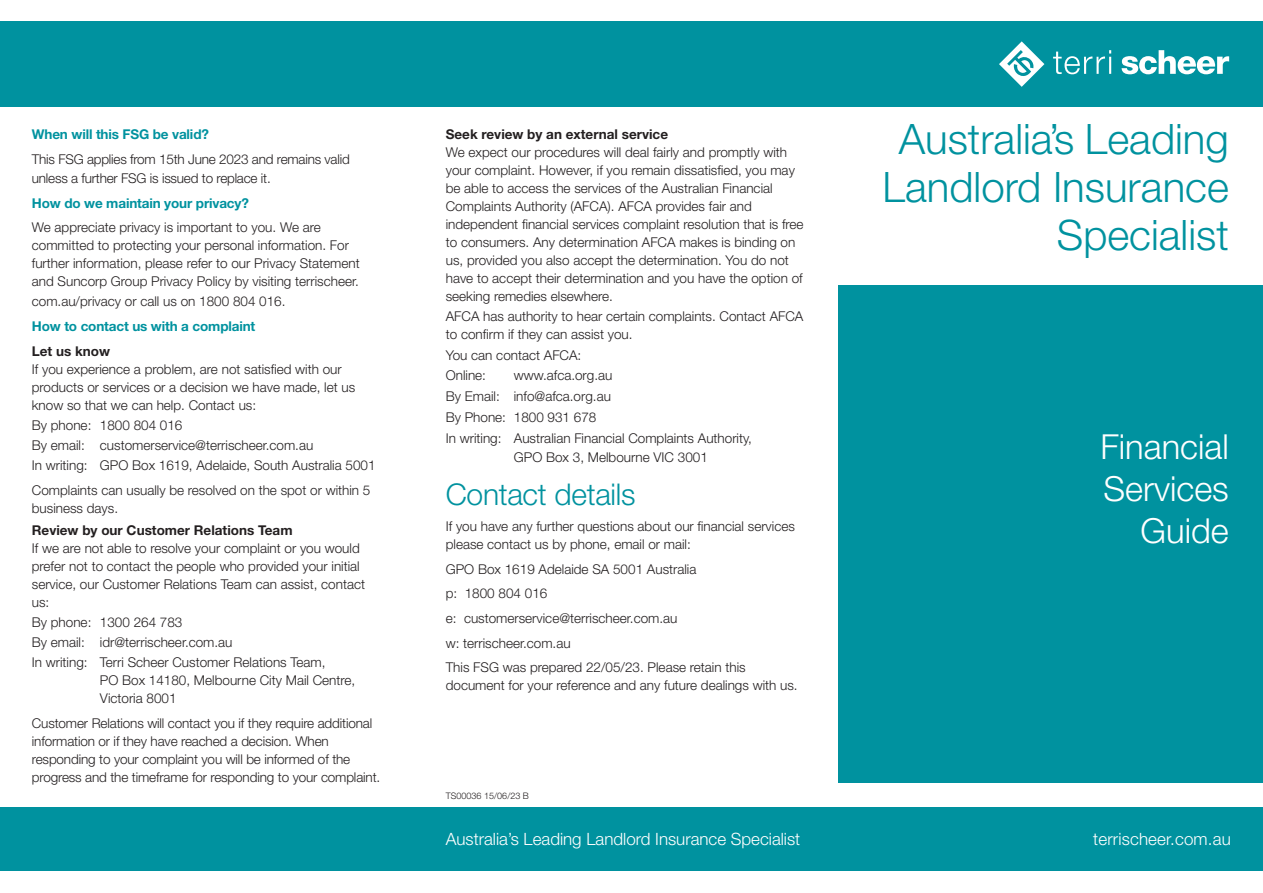
<style>
.page{position:relative;width:1263px;height:893px;background:#fff}
.page>*{position:absolute;margin:0;border:0;box-sizing:border-box;transform-origin:0 0}
.t1{font:300 42px/48px "Helvetica Neue LT Std";color:#00929f;text-align:right}
.t2{font:300 34.5px/42px "Helvetica Neue LT Std";color:#fff;text-align:right}
.t3{font:300 30px "Helvetica Neue LT Std";letter-spacing:-.01em;color:#00929f}
.t4{font:300 16.95px "Helvetica Neue LT Std";color:#fff}
.t5{font:300 13.5px/18px "Helvetica Neue LT Std";color:#231f20}
.t6{font:700 13.5px "Helvetica Neue LT Std";letter-spacing:-.01em;color:#00929f}
.t7{font:700 13.5px "Helvetica Neue LT Std";color:#231f20}
.t8{font:300 9px "Helvetica Neue LT Std";letter-spacing:.005em;color:#231f20}
</style>
<div class="page">
<div style="left:838px;top:285px;width:425px;height:497px;background:#00929f"></div>
<div style="left:0;top:807px;width:1263px;height:64px;background:#00929f"></div>
<div style="left:0;top:22px;width:1263px;height:85px;background:#00929f"></div>
<svg style="left:999px;top:41px;width:45px;height:46px"></svg>
<svg style="left:1053px;top:50px;width:58px;height:24px"></svg>
<svg style="left:1121px;top:50px;width:108px;height:24px"></svg>
<p class="t6" style="left:32px;top:126px;width:179px">When will this FSG be valid?</p>
<p class="t5" style="left:32px;top:150px;width:319px;line-height:18.5px">This FSG applies from 15th June 2023 and remains valid unless a further FSG is issued to replace it.</p>
<p class="t6" style="left:32px;top:195px;width:219px">How do we maintain your privacy?</p>
<p class="t5" style="left:32px;top:218px;width:329px">We appreciate privacy is important to you. We are committed to protecting your personal information. For further information, please refer to our Privacy Statement and Suncorp Group Privacy Policy by visiting terrischeer.</p>
<p class="t5" style="left:32px;top:292px;width:255px">com.au/privacy or call us on 1800 804 016.</p>
<p class="t6" style="left:32px;top:318px;width:225px">How to contact us with a complaint</p>
<p class="t7" style="left:32px;top:342px;width:80px">Let us know</p>
<p class="t5" style="left:32px;top:359px;width:325px">If you experience a problem, are not satisfied with our products or services or a decision we have made, let us know so that we can help. Contact us:</p>
<p class="t5" style="left:32px;top:415px;width:345px;line-height:20.1px">By phone: 1800 804 016<br>By email: customerservice@terrischeer.com.au<br>In writing: GPO Box 1619, Adelaide, South Australia 5001</p>
<p class="t5" style="left:32px;top:480px;width:340px">Complaints can usually be resolved on the spot or within 5 business days.</p>
<p class="t7" style="left:32px;top:522px;width:262px">Review by our Customer Relations Team</p>
<p class="t5" style="left:32px;top:539px;width:335px">If we are not able to resolve your complaint or you would prefer not to contact the people who provided your initial service, our Customer Relations Team can assist, contact us:</p>
<p class="t5" style="left:32px;top:612px;width:295px;line-height:20.1px">By phone: 1300 264 783<br>By email: idr@terrischeer.com.au<br>In writing: Terri Scheer Customer Relations Team,</p>
<p class="t5" style="left:100px;top:671px;width:257px">PO Box 14180, Melbourne City Mail Centre,<br>Victoria 8001</p>
<p class="t5" style="left:32px;top:714px;width:350px">Customer Relations will contact you if they require additional information or if they have reached a decision. When responding to your complaint you will be informed of the progress and the timeframe for responding to your complaint.</p>
<p class="t7" style="left:446px;top:126px;width:224px">Seek review by an external service</p>
<p class="t5" style="left:446px;top:143px;width:359px">We expect our procedures will deal fairly and promptly with your complaint. However, if you remain dissatisfied, you may be able to access the services of the Australian Financial Complaints Authority (AFCA). AFCA provides fair and independent financial services complaint resolution that is free to consumers. Any determination AFCA makes is binding on us, provided you also accept the determination. You do not have to accept their determination and you have the option of seeking remedies elsewhere.</p>
<p class="t5" style="left:446px;top:307px;width:359px">AFCA has authority to hear certain complaints. Contact AFCA to confirm if they can assist you.</p>
<p class="t5" style="left:446px;top:344px;width:137px;line-height:20.9px">You can contact AFCA:<br>Online:</p>
<p class="t5" style="left:446px;top:365px;width:308px;line-height:20.9px;text-indent:68px">www.afca.org.au<br>By Email: info@afca.org.au<br>By Phone: 1800 931 678<br>In writing: Australian Financial Complaints Authority,</p>
<p class="t5" style="left:514px;top:448px;width:196px">GPO Box 3, Melbourne VIC 3001</p>
<h3 class="t3" style="left:446px;top:476px;width:191px">Contact details</h3>
<p class="t5" style="left:446px;top:517px;width:351px">If you have any further questions about our financial services please contact us by phone, email or mail:</p>
<p class="t5" style="left:446px;top:556px;width:301px;line-height:24.6px">GPO Box 1619 Adelaide SA 5001 Australia<br>p: 1800 804 016<br>e: customerservice@terrischeer.com.au<br>w: terrischeer.com.au<br>This FSG was prepared 22/05/23. Please retain this</p>
<p class="t5" style="left:446px;top:676px;width:353px">document for your reference and any future dealings with us.</p>
<p class="t8" style="left:446px;top:791px;width:85px">TS00036 15/06/23 B</p>
<h1 class="t1" style="left:882px;top:114px;width:348px">Australia’s Leading<br>Landlord Insurance<br>Specialist</h1>
<h2 class="t2" style="left:1100px;top:425px;width:130px">Financial<br>Services<br>Guide</h2>
<p class="t4" style="left:446px;top:829px;width:356px">Australia’s Leading Landlord Insurance Specialist</p>
<p class="t4" style="left:1093px;top:829px;width:139px">terrischeer.com.au</p>
</div>
